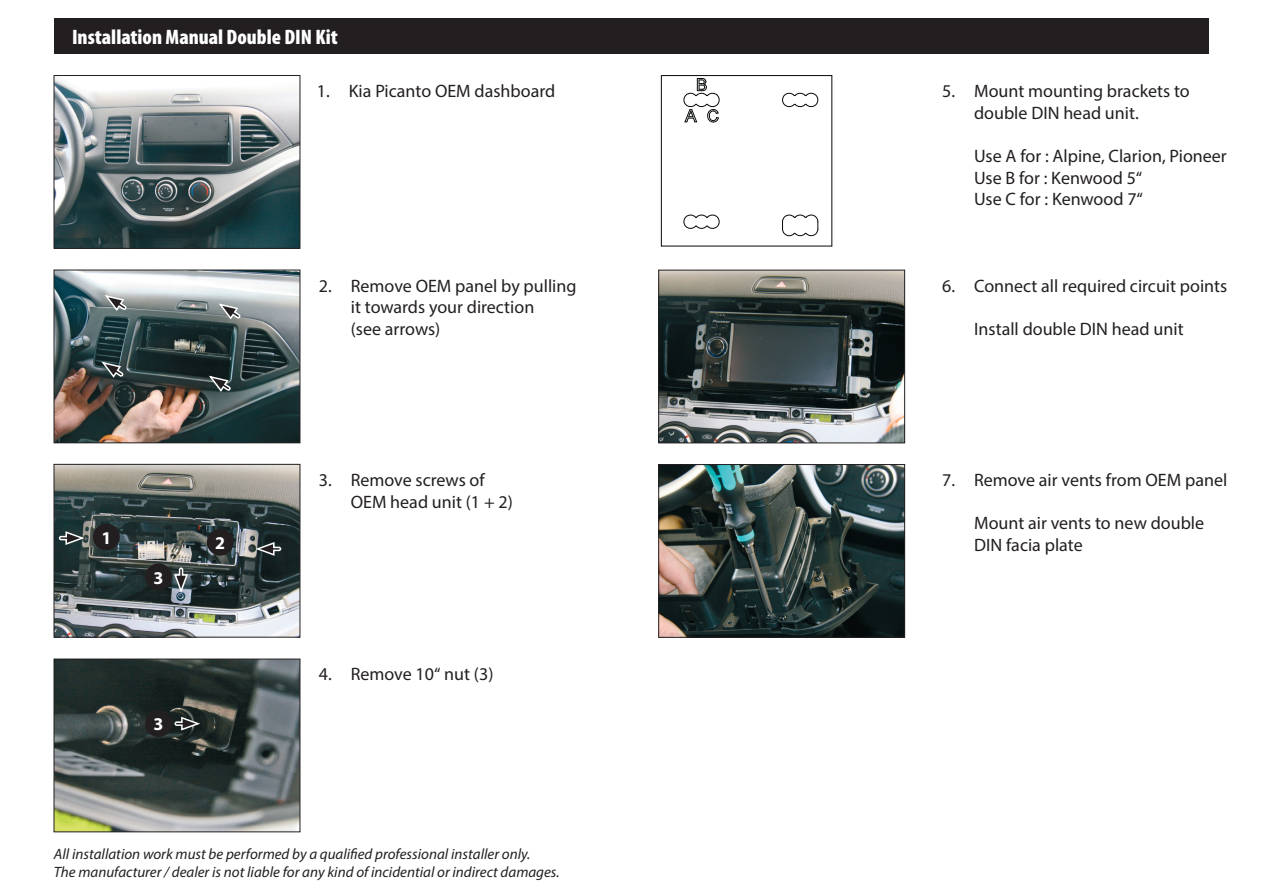
<style>
.page{position:relative;width:1263px;height:893px;background:#fff}
.page>*{position:absolute;margin:0;border:0;box-sizing:border-box;transform-origin:0 0}
.t1{font:900 condensed 21px "Myriad Pro";color:#fff}
.t2{font:18px/21.6px "Myriad Pro";color:#231f20}
.t3{font:700 18px "Myriad Pro";color:#fff}
.t4{font:italic 15px/18px "Myriad Pro";color:#231f20}
</style>
<div class="page">
<img style="left:56px;top:272px;width:242px;height:169px">
<div style="left:54px;top:270px;width:246px;height:173px;border:1px solid #231f20"></div>
<img style="left:56px;top:78px;width:242px;height:168px">
<div style="left:54px;top:75px;width:246px;height:173px;border:1px solid #231f20"></div>
<svg style="left:103px;top:294px;width:25px;height:18px"></svg>
<svg style="left:217px;top:302px;width:25px;height:19px"></svg>
<svg style="left:207px;top:374px;width:25px;height:19px"></svg>
<svg style="left:100px;top:360px;width:25px;height:19px"></svg>
<img style="left:661px;top:272px;width:242px;height:169px">
<div style="left:659px;top:270px;width:246px;height:173px;border:1px solid #231f20"></div>
<img style="left:661px;top:466px;width:242px;height:169px">
<div style="left:659px;top:464px;width:246px;height:173px;border:1px solid #231f20"></div>
<img style="left:56px;top:661px;width:242px;height:169px">
<div style="left:54px;top:659px;width:246px;height:173px;border:1px solid #231f20"></div>
<img style="left:56px;top:466px;width:242px;height:169px">
<div style="left:54px;top:464px;width:246px;height:173px;border:1px solid #231f20"></div>
<svg style="left:173px;top:567px;width:16px;height:27px"></svg>
<svg style="left:255px;top:541px;width:27px;height:16px"></svg>
<svg style="left:58px;top:530px;width:27px;height:16px"></svg>
<svg style="left:174px;top:716px;width:27px;height:16px"></svg>
<div style="left:93px;top:524px;width:27px;height:26px;background:#231f20;border-radius:50%"></div>
<div style="left:207px;top:529px;width:27px;height:27px;background:#231f20;border-radius:50%"></div>
<div style="left:145px;top:563px;width:27px;height:27px;background:#231f20;border-radius:50%"></div>
<div style="left:145px;top:710px;width:27px;height:27px;background:#231f20;border-radius:50%"></div>
<svg style="left:683px;top:214px;width:37px;height:15px"></svg>
<svg style="left:782px;top:92px;width:37px;height:16px"></svg>
<svg style="left:782px;top:214px;width:36px;height:22px"></svg>
<hr style="left:661px;top:246px;width:171px;height:1px;background:#070909">
<hr style="left:661px;top:76px;width:1px;height:170px;background:#070909">
<hr style="left:661px;top:75px;width:171px;height:1px;background:#070909">
<hr style="left:831px;top:76px;width:1px;height:170px;background:#070909">
<svg style="left:683px;top:78px;width:37px;height:45px"></svg>
<div style="left:54px;top:19px;width:1155px;height:35px;background:#231f20"></div>
<p class="t1" style="left:72px;top:23px;width:267px">Installation Manual Double DIN Kit</p>
<p class="t2" style="left:317px;top:80px;width:240px">1. Kia Picanto OEM dashboard</p>
<p class="t2" style="left:351px;top:274px;width:227px;text-indent:-32px">2. Remove OEM panel by pulling it towards your direction<br>(see arrows)</p>
<p class="t3" style="left:101px;top:526px;width:11px">1</p>
<p class="t3" style="left:215px;top:531px;width:11px">2</p>
<p class="t3" style="left:153px;top:566px;width:11px">3</p>
<p class="t3" style="left:153px;top:713px;width:11px">3</p>
<p class="t2" style="left:351px;top:469px;width:164px;text-indent:-32px">3. Remove screws of<br>OEM head unit (1 + 2)</p>
<p class="t2" style="left:319px;top:663px;width:176px">4. Remove 10‘‘ nut (3)</p>
<p class="t4" style="left:54px;top:845px;width:507px">All installation work must be performed by a qualified professional installer only.<br>The manufacturer / dealer is not liable for any kind of incidential or indirect damages.</p>
<p class="t2" style="left:974px;top:80px;width:217px;text-indent:-32px">5. Mount mounting brackets to double DIN head unit.</p>
<p class="t2" style="left:974px;top:145px;width:254px">Use A for : Alpine, Clarion, Pioneer<br>Use B for : Kenwood 5“<br>Use C for : Kenwood 7“</p>
<p class="t2" style="left:942px;top:274px;width:287px">6. Connect all required circuit points</p>
<p class="t2" style="left:974px;top:318px;width:211px">Install double DIN head unit</p>
<p class="t2" style="left:942px;top:469px;width:287px">7. Remove air vents from OEM panel</p>
<p class="t2" style="left:974px;top:512px;width:232px">Mount air vents to new double<br>DIN facia plate</p>
</div>
